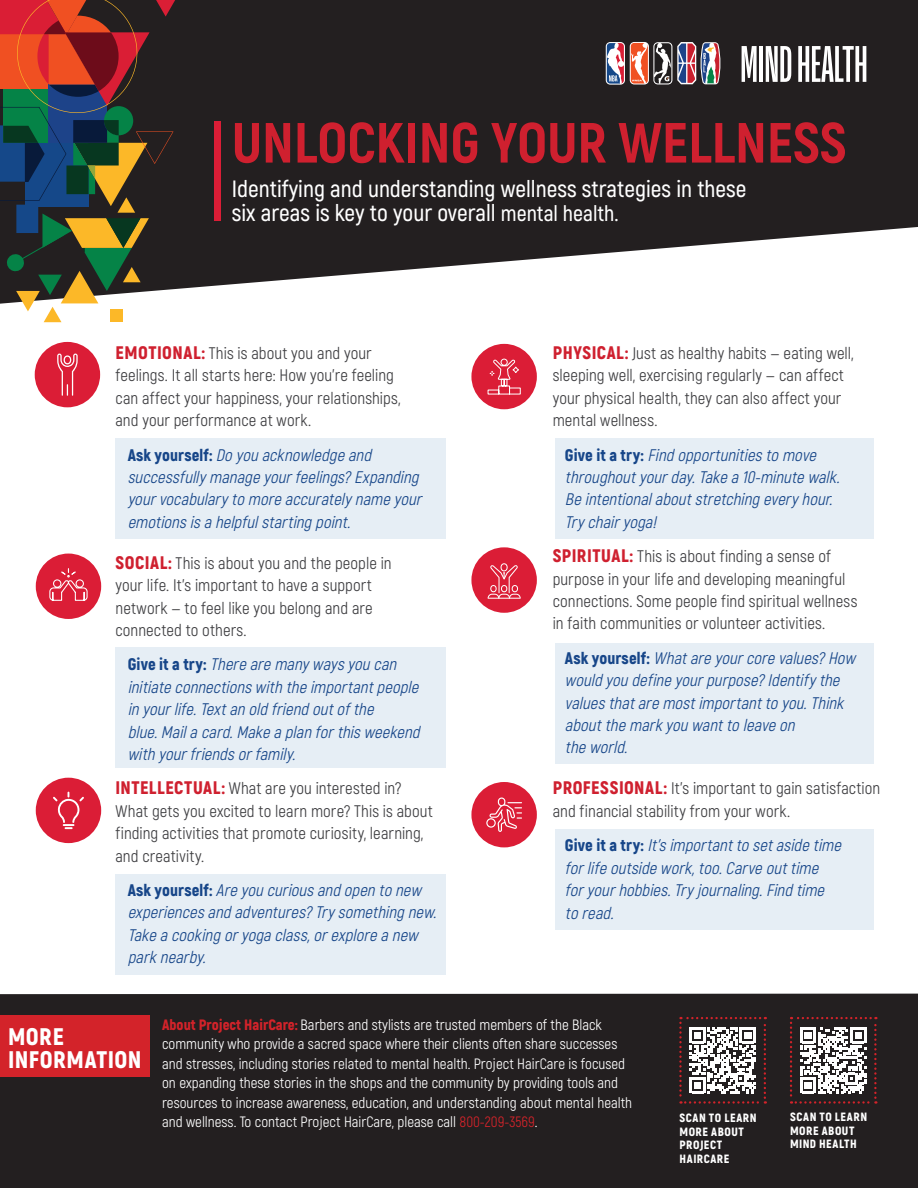
<style>
.page{position:relative;width:918px;height:1188px;background:#fff}
.page>*{position:absolute;margin:0;border:0;box-sizing:border-box;transform-origin:0 0}
.t1{font:800 56.55px "Akrobat";color:#cf202f}
.t2{font:900 24px/22.5px "Akrobat";letter-spacing:.02em;color:#fff}
.t3{font:600 23.55px/23.5px "Akrobat";color:#fff}
.t4{font:italic 16.8px/22.4px "Akrobat";color:#174689}
.t5{font:16.8px/22.4px "Akrobat";letter-spacing:.005em;color:#3f3f42}
.t6{font:15px/19.5px "Akrobat";color:#fff}
.t7{font:900 12px/13.5px "Akrobat";letter-spacing:.05em;color:#fff}
.s1{font-size:22.05px}
.s2{font-weight:900;font-size:18.15px;color:#cf202f}
.s3{font-weight:900;font-style:normal}
.s4{font-weight:900;color:#d3232a}
.s5{color:#d3232a}
</style>
<div class="page">
<svg style="left:175px;top:0;width:743px;height:289px;background:#3b3839"></svg>
<svg style="left:0;top:0;width:175px;height:322px;background:#5f4c41"></svg>
<div style="left:0;top:994px;width:918px;height:194px;background:#231f20"></div>
<svg style="left:790px;top:1017px;width:87px;height:87px"></svg>
<svg style="left:679px;top:1017px;width:87px;height:87px"></svg>
<div style="left:0;top:1016px;width:149px;height:61px;background:#d3232a"></div>
<div style="left:214px;top:122px;width:6px;height:99px;background:#db1d36"></div>
<div style="left:115px;top:438px;width:331px;height:101px;background:#e6eef5"></div>
<div style="left:555px;top:438px;width:319px;height:101px;background:#e6eef5"></div>
<div style="left:115px;top:648px;width:331px;height:120px;background:#e6eef5"></div>
<div style="left:555px;top:643px;width:319px;height:121px;background:#e6eef5"></div>
<div style="left:115px;top:874px;width:331px;height:101px;background:#e6eef5"></div>
<div style="left:555px;top:829px;width:319px;height:101px;background:#e6eef5"></div>
<div style="left:35px;top:342px;width:65px;height:65px;background:#db1d36;border-radius:50%"></div>
<svg style="left:57px;top:354px;width:21px;height:42px"></svg>
<div style="left:36px;top:554px;width:65px;height:65px;background:#db1d36;border-radius:50%"></div>
<svg style="left:49px;top:568px;width:39px;height:33px"></svg>
<div style="left:36px;top:778px;width:65px;height:65px;background:#db1d36;border-radius:50%"></div>
<svg style="left:53px;top:792px;width:31px;height:37px"></svg>
<div style="left:471px;top:344px;width:66px;height:65px;background:#db1d36;border-radius:50%"></div>
<svg style="left:487px;top:358px;width:34px;height:37px"></svg>
<div style="left:471px;top:547px;width:66px;height:66px;background:#db1d36;border-radius:50%"></div>
<svg style="left:488px;top:563px;width:33px;height:36px"></svg>
<div style="left:471px;top:782px;width:66px;height:65px;background:#db1d36;border-radius:50%"></div>
<svg style="left:486px;top:798px;width:36px;height:34px"></svg>
<svg style="left:742px;top:46px;width:15px;height:36px"></svg>
<hr style="left:759px;top:46px;width:4px;height:36px;background:#fff">
<svg style="left:766px;top:46px;width:25px;height:36px"></svg>
<svg style="left:798px;top:46px;width:68px;height:36px"></svg>
<svg style="left:606px;top:42px;width:19px;height:43px"></svg>
<svg style="left:607px;top:43px;width:17px;height:41px"></svg>
<svg style="left:630px;top:42px;width:19px;height:42px"></svg>
<svg style="left:631px;top:42px;width:90px;height:42px"></svg>
<h1 class="t1" style="left:232px;top:107px;width:616px">UNLOCKING YOUR WELLNESS</h1>
<h3 class="t3" style="left:232px;top:177px;width:516px">Identifying and understanding wellness strategies in these six areas is key to your overall <span class="s1">mental health.</span></h3>
<p class="t5" style="left:116px;top:342px;width:287px"><span class="s2">EMOTIONAL:</span> This is about you and your feelings. It all starts here: How you’re feeling can affect your happiness, your relationships, and your performance at work.</p>
<p class="t4" style="left:128px;top:443px;width:299px"><span class="s3">A s k y o u r s e l f :</span> Doyouacknowledgeand successfullymanageyourfeelings?Expanding yourvocabularytomoreaccuratelynameyour emotionsisahelpfulstartingpoint.</p>
<p class="t5" style="left:116px;top:552px;width:278px"><span class="s2">SOCIAL:</span> This is about you and the people in your life. It’s important to have a support network — to feel like you belong and are connected to others.</p>
<p class="t4" style="left:128px;top:653px;width:298px"><span class="s3">G i v e i t a t r y :</span> Therearemanywaysyoucan initiateconnectionswiththeimportantpeople inyourlife.Textanoldfriendoutofthe blue.Mailacard.Makeaplanforthisweekend withyourfriendsorfamily.</p>
<p class="t5" style="left:116px;top:777px;width:319px"><span class="s2">INTELLECTUAL:</span> What are you interested in?<br>What gets you excited to learn more? This is about finding activities that promote curiosity, learning, and creativity.</p>
<p class="t4" style="left:128px;top:879px;width:314px"><span class="s3">A s k y o u r s e l f :</span> Areyoucuriousandopentonew experiencesandadventures?Trysomethingnew.<br>Takeacookingoryogaclass,orexploreanew parknearby.</p>
<p class="t5" style="left:553px;top:342px;width:302px"><span class="s2">PHYSICAL:</span> Just as healthy habits — eating well, sleeping well, exercising regularly — can affect your physical health, they can also affect your mental wellness.</p>
<p class="t4" style="left:565px;top:443px;width:280px"><span class="s3">G i v e i t a t r y :</span> Findopportunitiestomove throughoutyourday.Takea10-minutewalk.<br>Beintentionalaboutstretchingeveryhour.<br>Trychairyoga!</p>
<p class="t5" style="left:553px;top:545px;width:306px"><span class="s2">SPIRITUAL:</span> This is about finding a sense of purpose in your life and developing meaningful connections. Some people find spiritual wellness in faith communities or volunteer activities.</p>
<p class="t4" style="left:565px;top:647px;width:296px"><span class="s3">A s k y o u r s e l f :</span> Whatareyourcorevalues?How wouldyoudefineyourpurpose?Identifythe valuesthataremostimportanttoyou.Think aboutthemarkyouwanttoleaveon theworld.</p>
<p class="t5" style="left:553px;top:777px;width:329px"><span class="s2">PROFESSIONAL:</span> It’s important to gain satisfaction and financial stability from your work.</p>
<p class="t4" style="left:565px;top:834px;width:282px"><span class="s3">G i v e i t a t r y :</span> It’simportanttosetasidetime forlifeoutsidework,too.Carveouttime foryourhobbies.Tryjournaling.Findtime toread.</p>
<h2 class="t2" style="left:8px;top:1025px;width:135px">MORE<br>INFORMATION</h2>
<p class="t6" style="left:162px;top:1015px;width:472px"><span class="s4">About Project HairCare:</span> Barbers and stylists are trusted members of the Black community who provide a sacred space where their clients often share successes and stresses, including stories related to mental health. Project HairCare is focused on expanding these stories in the shops and the community by providing tools and resources to increase awareness, education, and understanding about mental health and wellness. To contact Project HairCare, please call <span class="s5">800-209-3569</span>.</p>
<p class="t7" style="left:680px;top:1111px;width:79px">SCAN TO LEARN<br>MORE ABOUT<br>PROJECT<br>HAIRCARE</p>
<p class="t7" style="left:790px;top:1110px;width:79px">SCAN TO LEARN<br>MORE ABOUT<br>MIND HEALTH</p>
</div>
